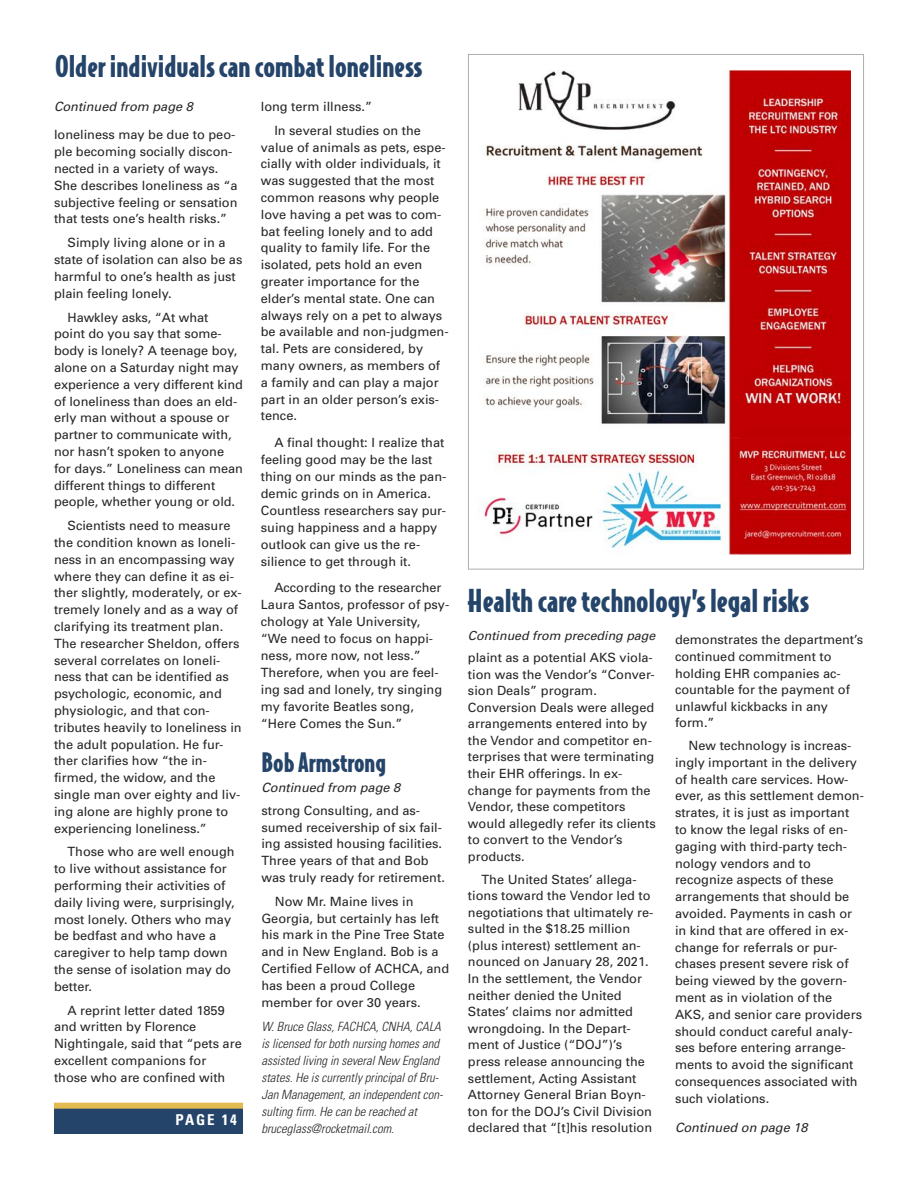
<style>
.page{position:relative;width:918px;height:1188px;background:#fff}
.page>*{position:absolute;margin:0;border:0;box-sizing:border-box;transform-origin:0 0}
.t1{font:900 30px "Bodega Sans";color:#24446a}
.t2{font:900 28.5px "Bodega Sans";color:#24446a}
.t3{font:900 25.5px "Bodega Sans";color:#24446a}
.t4{font:700 condensed 15px "Univers";letter-spacing:.125em;color:#fff}
.t5{font:12.75px/16.8px "Univers";color:#272526}
.t6{font:italic 300 condensed 12.75px/17px "Univers";color:#272526}
.t7{font:italic 12.75px "Univers";color:#272526}
.t8{font:italic 12.45px "Univers";color:#272526}
</style>
<div class="page">
<div style="left:54px;top:1107px;width:189px;height:27px;background:#24446a"></div>
<div style="left:54px;top:1103px;width:189px;height:6px;background:#e3ba50"></div>
<img style="left:483px;top:71px;width:367px;height:484px">
<p class="t2" style="left:55px;top:50px;width:369px">Older individuals can combat loneliness</p>
<p class="t7" style="left:54px;top:102px;width:143px">Continued from page 8</p>
<p class="t5" style="left:54px;top:128px;width:185px">loneliness may be due to peo&shy;ple becoming socially discon&shy;nected in a variety of ways.<br>She describes loneliness as “a subjective feeling or sensation that tests one’s health risks.”</p>
<p class="t5" style="left:54px;top:236px;width:190px;text-indent:14px">Simply living alone or in a state of isolation can also be as harmful to one’s health as just plain feeling lonely.</p>
<p class="t5" style="left:54px;top:310px;width:190px;text-indent:14px">Hawkley asks, “At what<br>point do you say that some&shy;body is lonely? A teenage boy, alone on a Saturday night may experience a very different kind of loneliness than does an eld&shy;erly man without a spouse or partner to communicate with, nor hasn’t spoken to anyone for days.” Loneliness can mean different things to different people, whether young or old.</p>
<p class="t5" style="left:54px;top:518px;width:189px;text-indent:14px">Scientists need to measure the condition known as loneli&shy;ness in an encompassing way where they can define it as ei&shy;ther slightly, moderately, or ex&shy;tremely lonely and as a way of clarifying its treatment plan.<br>The researcher Sheldon, offers several correlates on loneli&shy;ness that can be identified as psychologic, economic, and physiologic, and that con&shy;tributes heavily to loneliness in the adult population. He fur&shy;ther clarifies how “the in&shy;firmed, the widow, and the single man over eighty and liv&shy;ing alone are highly prone to experiencing loneliness.”</p>
<p class="t5" style="left:54px;top:845px;width:182px;text-indent:14px">Those who are well enough to live without assistance for performing their activities of daily living were, surprisingly, most lonely. Others who may be bedfast and who have a caregiver to help tamp down the sense of isolation may do better.</p>
<p class="t5" style="left:54px;top:1003px;width:189px;text-indent:14px">A reprint letter dated 1859 and written by Florence<br>Nightingale, said that “pets are excellent companions for those who are confined with</p>
<p class="t4" style="left:176px;top:1114px;width:63px">PAGE 14</p>
<p class="t5" style="left:261px;top:99px;width:113px">long term illness.”</p>
<p class="t5" style="left:261px;top:123px;width:189px;text-indent:14px">In several studies on the value of animals as pets, espe&shy;cially with older individuals, it was suggested that the most common reasons why people love having a pet was to com&shy;bat feeling lonely and to add quality to family life. For the isolated, pets hold an even greater importance for the elder’s mental state. One can always rely on a pet to always be available and non-judgmen&shy;tal. Pets are considered, by many owners, as members of a family and can play a major part in an older person’s exis&shy;tence.</p>
<p class="t5" style="left:261px;top:435px;width:187px;text-indent:14px">A final thought: I realize that feeling good may be the last thing on our minds as the pan&shy;demic grinds on in America.<br>Countless researchers say pur&shy;suing happiness and a happy outlook can give us the re&shy;silience to get through it.</p>
<p class="t5" style="left:261px;top:580px;width:190px;text-indent:14px">According to the researcher<br>Laura Santos, professor of psy&shy;chology at Yale University, “We need to focus on happi&shy;ness, more now, not less.”<br>Therefore, when you are feel&shy;ing sad and lonely, try singing my favorite Beatles song, “Here Comes the Sun.”</p>
<p class="t3" style="left:261px;top:748px;width:126px">Bob Armstrong</p>
<p class="t7" style="left:261px;top:783px;width:143px">Continued from page 8</p>
<p class="t5" style="left:261px;top:803px;width:185px">strong Consulting, and as&shy;sumed receivership of six fail&shy;ing assisted housing facilities.<br>Three years of that and Bob was truly ready for retirement.</p>
<p class="t5" style="left:261px;top:894px;width:189px;text-indent:14px">Now Mr. Maine lives in<br>Georgia, but certainly has left his mark in the Pine Tree State and in New England. Bob is a<br>Certified Fellow of ACHCA, and has been a proud College member for over 30 years.</p>
<p class="t6" style="left:261px;top:1019px;width:185px">W.Bruce Glass,FACHCA,CNHA,CALA is licensed forboth nursing homes and assisted living in severalNew England states.He is currently principalofBru-Jan Management,an independentcon&shy;sulting firm.He can be reached at bruceglass@rocketmail.com.</p>
<p class="t1" style="left:468px;top:583px;width:342px">Health care technology’s legal risks</p>
<p class="t8" style="left:468px;top:631px;width:191px">Continued from preceding page</p>
<p class="t5" style="left:675px;top:633px;width:190px">demonstrates the department’s continued commitment to holding EHR companies ac&shy;countable for the payment of unlawful kickbacks in any form.”</p>
<p class="t5" style="left:675px;top:738px;width:190px;text-indent:14px">New technology is increas&shy;ingly important in the delivery of health care services. How&shy;ever, as this settlement demon&shy;strates, it is just as important to know the legal risks of en&shy;gaging with third-party tech&shy;nology vendors and to recognize aspects of these arrangements that should be avoided. Payments in cash or in kind that are offered in ex&shy;change for referrals or pur&shy;chases present severe risk of being viewed by the govern&shy;ment as in violation of the<br>AKS, and senior care providers should conduct careful analy&shy;ses before entering arrange&shy;ments to avoid the significant consequences associated with such violations.</p>
<p class="t7" style="left:675px;top:1123px;width:136px">Continued on page 18</p>
<p class="t5" style="left:468px;top:650px;width:189px">plaint as a potential AKS viola&shy;tion was the Vendor’s “Conver&shy;sion Deals” program.<br>Conversion Deals were alleged arrangements entered into by the Vendor and competitor en&shy;terprises that were terminating their EHR offerings. In ex&shy;change for payments from the<br>Vendor, these competitors would allegedly refer its clients to convert to the Vendor’s products.</p>
<p class="t5" style="left:468px;top:872px;width:187px;text-indent:14px">The United States’ allega&shy;tions toward the Vendor led to negotiations that ultimately re&shy;sulted in the $18.25 million (plus interest) settlement an&shy;nounced on January 28, 2021.<br>In the settlement, the Vendor neither denied the United<br>States’ claims nor admitted wrongdoing. In the Depart&shy;ment of Justice (“DOJ”)’s press release announcing the settlement, Acting Assistant<br>Attorney General Brian Boyn&shy;ton for the DOJ’s Civil Division declared that “[t]his resolution</p>
</div>
